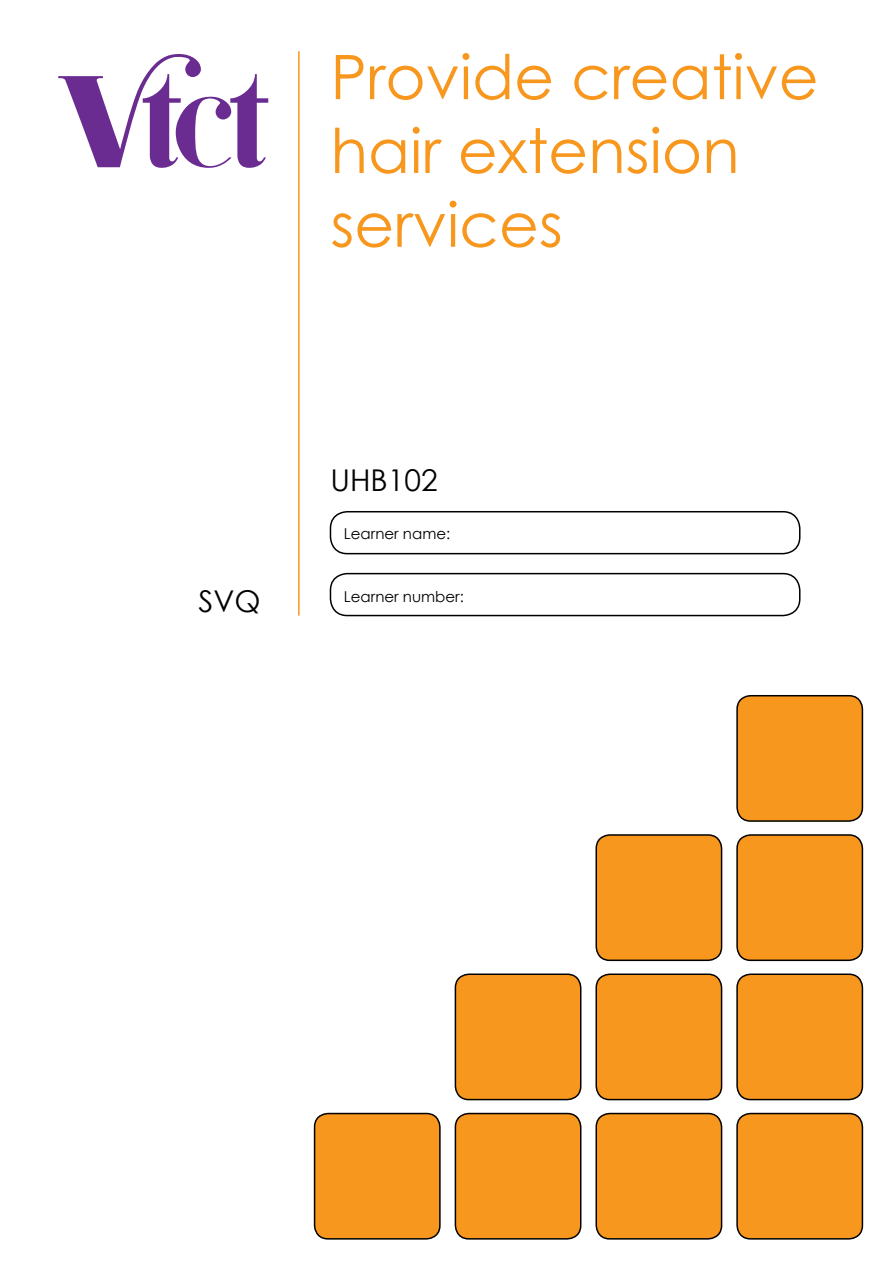
<style>
.page{position:relative;width:893px;height:1263px;background:#fff}
.page>*{position:absolute;margin:0;border:0;box-sizing:border-box;transform-origin:0 0}
.t1{font:61.5px/73.8px "Century Gothic";color:#f8971d}
.t2{font:30px "Century Gothic";color:#000}
.t3{font:15px "Century Gothic";color:#000}
</style>
<div class="page">
<div style="left:737px;top:1113px;width:125px;height:126px;background:#f8971d;border-radius:14px"></div>
<div style="left:736px;top:1113px;width:127px;height:126px;border:2px solid #000;border-radius:14px"></div>
<div style="left:455px;top:1113px;width:126px;height:126px;background:#f8971d;border-radius:14px"></div>
<div style="left:455px;top:1113px;width:126px;height:126px;border:2px solid #000;border-radius:14px"></div>
<div style="left:596px;top:1113px;width:126px;height:126px;background:#f8971d;border-radius:14px"></div>
<div style="left:595px;top:1113px;width:127px;height:126px;border:2px solid #000;border-radius:14px"></div>
<div style="left:315px;top:1113px;width:125px;height:126px;background:#f8971d;border-radius:14px"></div>
<div style="left:314px;top:1113px;width:127px;height:126px;border:2px solid #000;border-radius:14px"></div>
<div style="left:737px;top:974px;width:125px;height:125px;background:#f8971d;border-radius:14px"></div>
<div style="left:736px;top:973px;width:127px;height:127px;border:2px solid #000;border-radius:14px"></div>
<div style="left:455px;top:974px;width:126px;height:125px;background:#f8971d;border-radius:14px"></div>
<div style="left:455px;top:973px;width:126px;height:127px;border:2px solid #000;border-radius:14px"></div>
<div style="left:596px;top:974px;width:126px;height:125px;background:#f8971d;border-radius:14px"></div>
<div style="left:595px;top:973px;width:127px;height:127px;border:2px solid #000;border-radius:14px"></div>
<div style="left:737px;top:835px;width:125px;height:125px;background:#f8971d;border-radius:14px"></div>
<div style="left:736px;top:834px;width:127px;height:127px;border:2px solid #000;border-radius:14px"></div>
<div style="left:596px;top:835px;width:126px;height:125px;background:#f8971d;border-radius:14px"></div>
<div style="left:595px;top:834px;width:127px;height:127px;border:2px solid #000;border-radius:14px"></div>
<div style="left:737px;top:696px;width:125px;height:125px;background:#f8971d;border-radius:14px"></div>
<div style="left:736px;top:695px;width:127px;height:127px;border:2px solid #000;border-radius:14px"></div>
<div style="left:330px;top:511px;width:470px;height:43px;border:2px solid #000;border-radius:17px"></div>
<div style="left:330px;top:573px;width:470px;height:43px;border:2px solid #000;border-radius:17px"></div>
<hr style="left:298px;top:51px;width:2px;height:564px;background:#f8971d">
<svg style="left:58px;top:54px;width:210px;height:114px"></svg>
<p class="t1" style="left:330px;top:39px;width:490px">Provide creative hair extension services</p>
<p class="t2" style="left:199px;top:580px;width:64px">SVQ</p>
<p class="t2" style="left:330px;top:459px;width:109px">UHB102</p>
<p class="t3" style="left:344px;top:523px;width:108px">Learner name:</p>
<p class="t3" style="left:344px;top:586px;width:121px">Learner number:</p>
</div>
